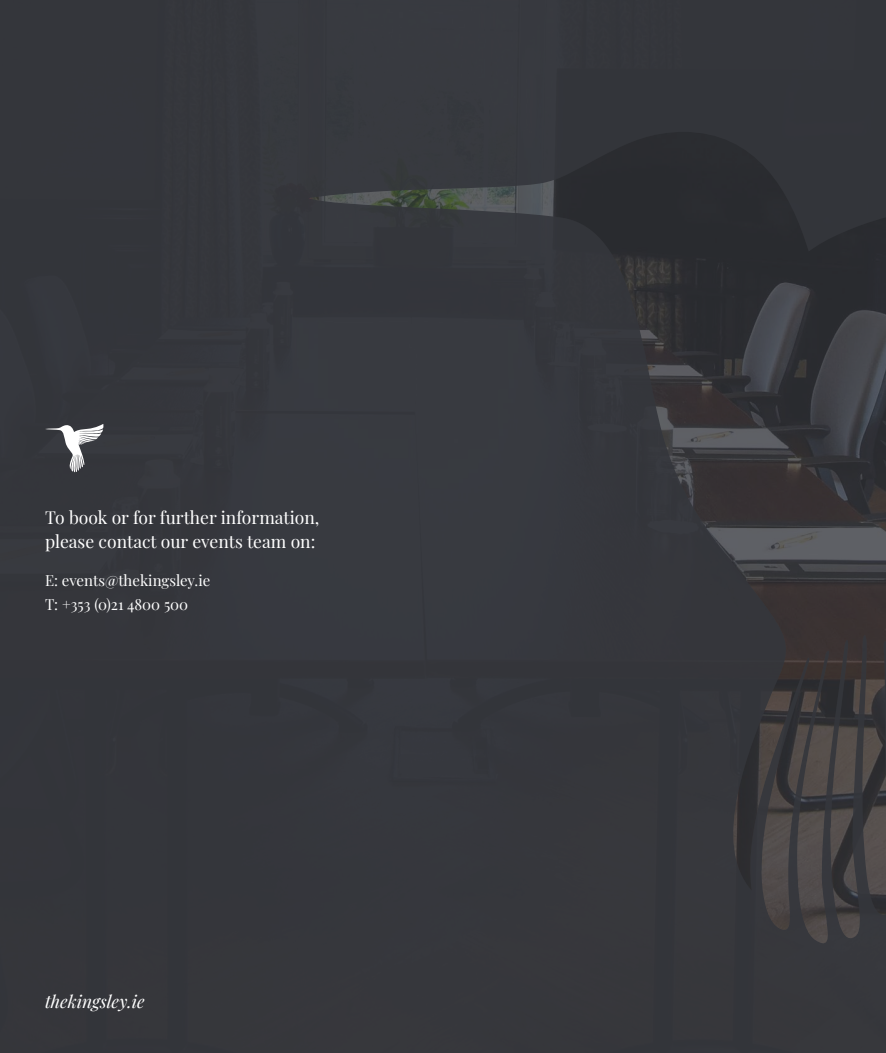
<style>
.page{position:relative;width:886px;height:1053px;background:#fff}
.page>*{position:absolute;margin:0;border:0;box-sizing:border-box;transform-origin:0 0}
.t1{font:17.5px/23.8px "Playfair Display";color:#fff}
.t2{font:italic 17.5px "Playfair Display";color:#fff}
.t3{font:15px/23.8px "Playfair Display";color:#fff}
</style>
<div class="page">
<div style="left:0;top:0;width:886px;height:1052px;background:#35363b"></div>
<div style="left:308px;top:110px;width:578px;height:22px;background:#33353b"></div>
<img style="left:308px;top:132px;width:578px;height:812px">
<svg style="left:45px;top:424px;width:59px;height:49px"></svg>
<p class="t1" style="left:45px;top:504px;width:276px">To book or for further information, please contact our events team on:</p>
<p class="t3" style="left:45px;top:567px;width:167px">E: events@thekingsley.ie<br>T: +353 (0)21 4800 500</p>
<p class="t2" style="left:45px;top:987px;width:101px">thekingsley.ie</p>
</div>
